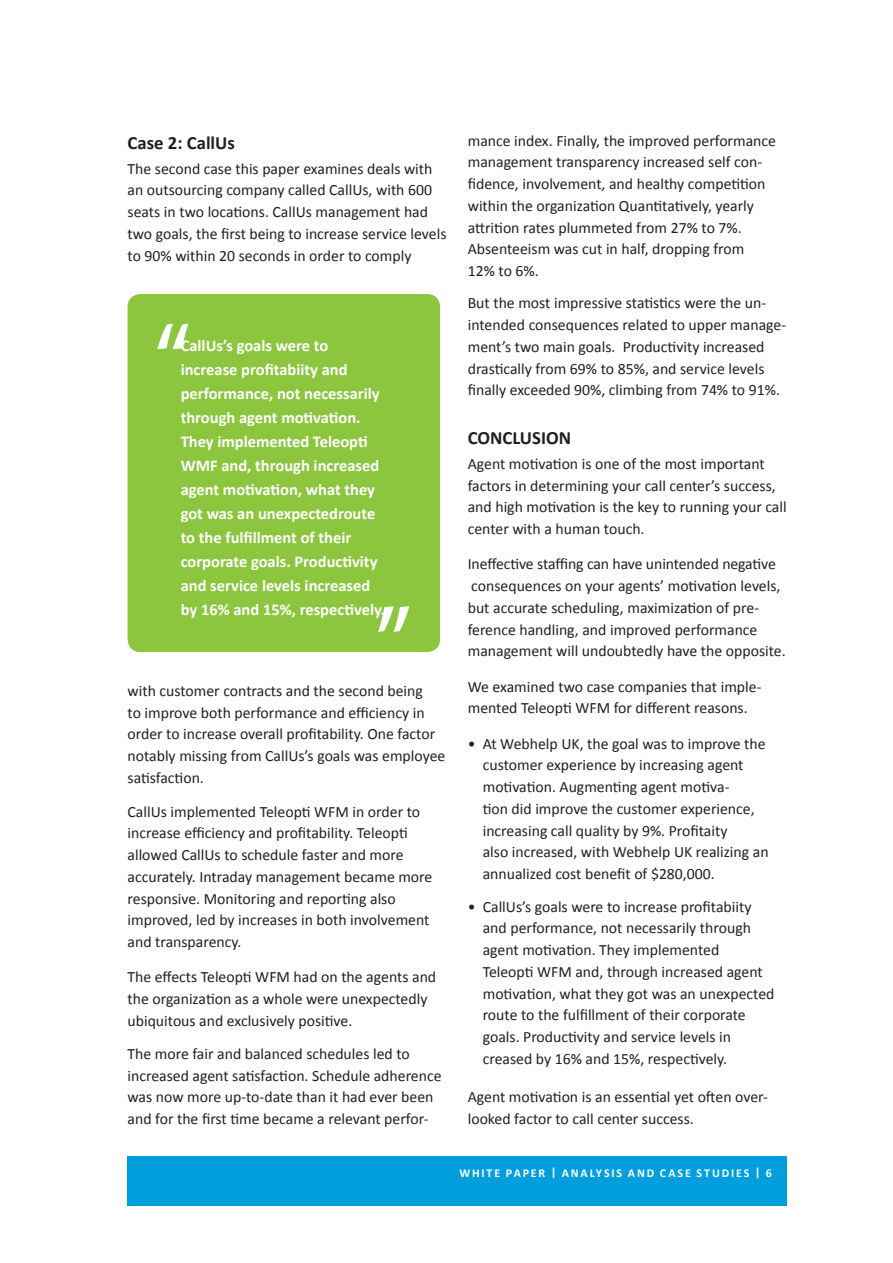
<style>
.page{position:relative;width:893px;height:1263px;background:#fff}
.page>*{position:absolute;margin:0;border:0;box-sizing:border-box;transform-origin:0 0}
.t1{font:105px "Myriad Pro";color:#fff}
.t2{font:700 18.75px "Calibri";color:#231f20}
.t3{font:700 16.5px/24px "Calibri";color:#fff}
.t4{font:15.75px/21.8px "Calibri";color:#231f20}
.t5{font:700 12px "Calibri";letter-spacing:.155em;color:#fff}
</style>
<div class="page">
<div style="left:128px;top:1157px;width:659px;height:49px;background:#009edc"></div>
<div style="left:128px;top:294px;width:312px;height:358px;background:#8bc63e;border-radius:13px"></div>
<p class="t2" style="left:128px;top:131px;width:109px">Case 2: CallUs</p>
<p class="t4" style="left:128px;top:158px;width:320px">The second case this paper examines deals with an outsourcing company called CallUs, with 600 seats in two locations. CallUs management had two goals, the first being to increase service levels to 90% within 20 seconds in order to comply</p>
<p class="t1" style="left:192px;top:377px;width:39px;rotate:-180deg">”</p>
<p class="t3" style="left:181px;top:333px;width:149px">CallUs’s goals were to</p>
<p class="t3" style="left:181px;top:357px;width:201px">increase profitabiity and performance, not necessarily through agent motivation.<br>They implemented Teleopti<br>WMF and, through increased agent motivation, what they got was an unexpectedroute to the fulfillment of their</p>
<p class="t3" style="left:181px;top:549px;width:198px">corporate goals. Productivity</p>
<p class="t3" style="left:181px;top:573px;width:206px">and service levels increased by 16% and 15%, respectively.</p>
<p class="t1" style="left:375px;top:578px;width:39px">”</p>
<p class="t4" style="left:128px;top:680px;width:319px">with customer contracts and the second being<br>to improve both performance and efficiency in order to increase overall profitability. One factor notably missing from CallUs’s goals was employee satisfaction.</p>
<p class="t4" style="left:128px;top:800px;width:294px">CallUs implemented Teleopti WFM in order to increase efficiency and profitability. Teleopti</p>
<p class="t4" style="left:128px;top:844px;width:277px">allowed CallUs to schedule faster and more</p>
<p class="t4" style="left:128px;top:866px;width:306px">accurately. Intraday management became more responsive. Monitoring and reporting also</p>
<p class="t4" style="left:128px;top:909px;width:303px">improved, led by increases in both involvement and transparency.</p>
<p class="t4" style="left:128px;top:966px;width:310px">The effects Teleopti WFM had on the agents and the organization as a whole were unexpectedly ubiquitous and exclusively positive.</p>
<p class="t4" style="left:128px;top:1043px;width:316px">The more fair and balanced schedules led to increased agent satisfaction. Schedule adherence was now more up-to-date than it had ever been and for the first time became a relevant perfor-</p>
<p class="t4" style="left:468px;top:130px;width:310px">mance index. Finally, the improved performance management transparency increased self con&shy;fidence, involvement, and healthy competition within the organization Quantitatively, yearly</p>
<p class="t4" style="left:468px;top:217px;width:275px">attrition rates plummeted from 27% to 7%.</p>
<p class="t4" style="left:468px;top:238px;width:278px">Absenteeism was cut in half, dropping from</p>
<p class="t4" style="left:468px;top:260px;width:72px">12% to 6%.</p>
<p class="t4" style="left:468px;top:292px;width:320px">But the most impressive statistics were the un&shy;intended consequences related to upper manage&shy;ment’s two main goals. Productivity increased drastically from 69% to 85%, and service levels finally exceeded 90%, climbing from 74% to 91%.</p>
<p class="t2" style="left:468px;top:426px;width:105px">CONCLUSION</p>
<p class="t4" style="left:468px;top:453px;width:320px">Agent motivation is one of the most important factors in determining your call center’s success, and high motivation is the key to running your call center with a human touch.</p>
<p class="t4" style="left:468px;top:553px;width:310px">Ineffective staffing can have unintended negative</p>
<p class="t4" style="left:468px;top:575px;width:319px">consequences on your agents’ motivation levels, but accurate scheduling, maximization of pre&shy;ference handling, and improved performance management will undoubtedly have the opposite.</p>
<p class="t4" style="left:468px;top:676px;width:295px">We examined two case companies that imple&shy;mented Teleopti WFM for different reasons.</p>
<p class="t4" style="left:468px;top:733px;width:299px;text-align:center">• At Webhelp UK, the goal was to improve the customer experience by increasing agent</p>
<p class="t4" style="left:483px;top:776px;width:248px">motivation. Augmenting agent motiva-</p>
<p class="t4" style="left:483px;top:798px;width:273px">tion did improve the customer experience,</p>
<p class="t4" style="left:483px;top:820px;width:246px">increasing call quality by 9%. Profitaity</p>
<p class="t4" style="left:483px;top:841px;width:287px">also increased, with Webhelp UK realizing an annualized cost benefit of $280,000.</p>
<p class="t4" style="left:468px;top:895px;width:285px">• CallUs’s goals were to increase profitabiity</p>
<p class="t4" style="left:483px;top:917px;width:270px">and performance, not necessarily through agent motivation. They implemented</p>
<p class="t4" style="left:483px;top:961px;width:293px">Teleopti WFM and, through increased agent motivation, what they got was an unexpected route to the fulfillment of their corporate goals. Productivity and service levels in creased by 16% and 15%, respectively.</p>
<p class="t4" style="left:468px;top:1086px;width:302px">Agent motivation is an essential yet often over&shy;looked factor to call center success.</p>
<p class="t5" style="left:476px;top:1162px;width:306px">WHITEPAPER – OPTIMAL AGENT EFFICIENCY | 4</p>
<p class="t5" style="left:459px;top:1165px;width:314px">WHITE PAPER | ANALYSIS AND CASE STUDIES | 6</p>
</div>
